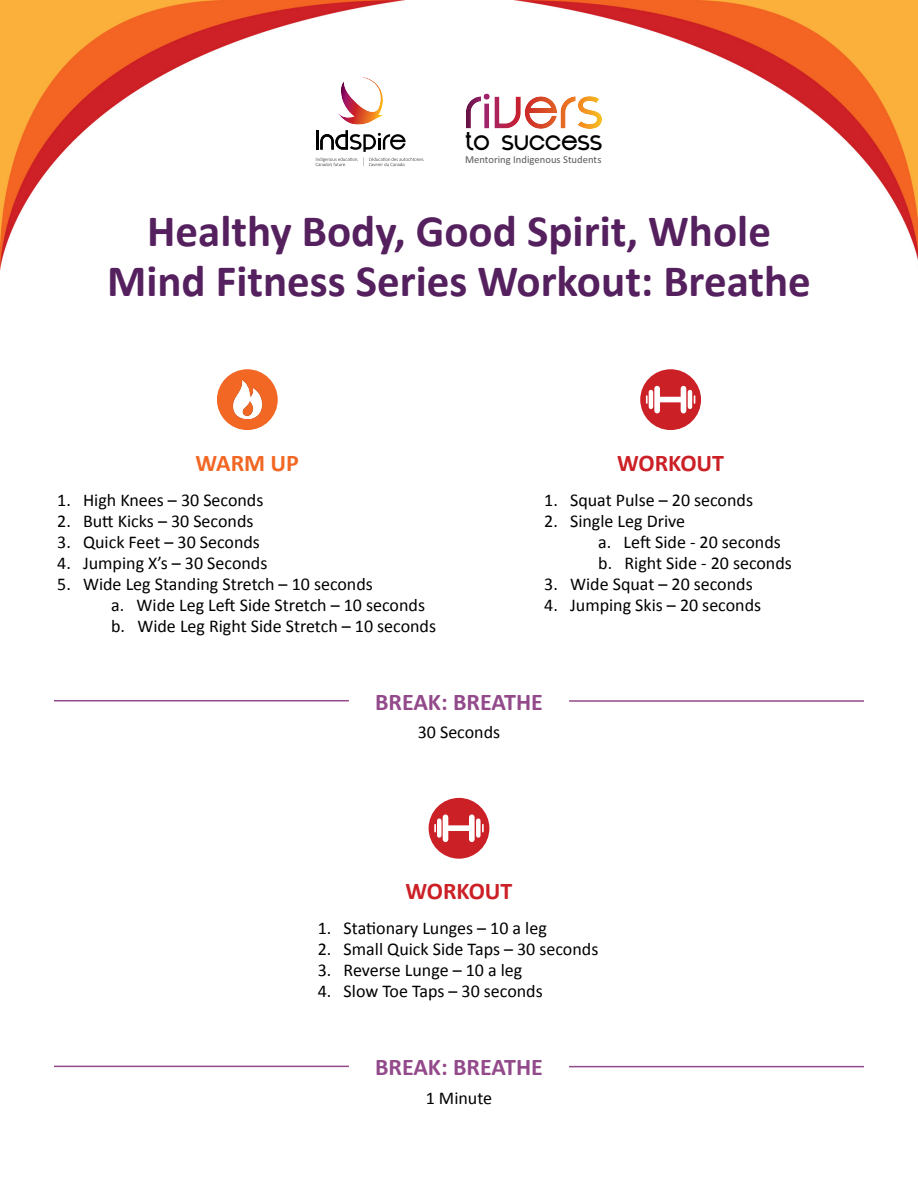
<style>
.page{position:relative;width:918px;height:1188px;background:#fff}
.page>*{position:absolute;margin:0;border:0;box-sizing:border-box;transform-origin:0 0}
.t1{font:700 45px/49.5px "Calibri";color:#55205e;text-align:center}
.t2{font:700 24px "Calibri";color:#934a8b}
.t3{font:700 24px "Calibri";color:#cc2027}
.t4{font:700 24px "Calibri";color:#f26723}
.t5{font:22.65px "Indspire";color:#000}
.t6{font:18px/21px "Calibri";color:#000}
.t7{font:10.65px "Calibri";color:#58595b}
</style>
<div class="page">
<img style="left:514px;top:0;width:404px;height:261px">
<img style="left:0;top:0;width:405px;height:270px">
<svg style="left:316px;top:76px;width:108px;height:91px"></svg>
<svg style="left:466px;top:93px;width:136px;height:36px"></svg>
<div style="left:217px;top:369px;width:61px;height:61px;background:#f26723;border-radius:50%"></div>
<img style="left:232px;top:381px;width:31px;height:38px">
<svg style="left:640px;top:369px;width:61px;height:61px;background:#cf3036"></svg>
<div style="left:654px;top:389px;width:6px;height:22px;background:#fff"></div>
<div style="left:681px;top:389px;width:5px;height:22px;background:#fff"></div>
<div style="left:660px;top:397px;width:22px;height:5px;background:#fff"></div>
<hr style="left:688px;top:392px;width:4px;height:15px;background:#fff">
<hr style="left:649px;top:392px;width:4px;height:15px;background:#fff">
<svg style="left:646px;top:396px;width:2px;height:7px"></svg>
<hr style="left:54px;top:700px;width:295px;height:1px;background:#934a8b">
<hr style="left:569px;top:700px;width:295px;height:2px;background:#934a8b">
<div style="left:429px;top:798px;width:60px;height:61px;background:#cc2027;border-radius:50%"></div>
<div style="left:443px;top:817px;width:5px;height:22px;background:#fff"></div>
<div style="left:469px;top:817px;width:6px;height:22px;background:#fff"></div>
<div style="left:448px;top:825px;width:22px;height:6px;background:#fff"></div>
<div style="left:476px;top:821px;width:5px;height:15px;background:#fff"></div>
<div style="left:437px;top:821px;width:5px;height:15px;background:#fff"></div>
<svg style="left:482px;top:825px;width:2px;height:7px"></svg>
<svg style="left:434px;top:825px;width:2px;height:7px"></svg>
<hr style="left:54px;top:1066px;width:295px;height:1px;background:#934a8b">
<hr style="left:569px;top:1066px;width:295px;height:1px;background:#934a8b">
<p class="t5" style="left:465px;top:129px;width:139px">TO SUCCESS</p>
<p class="t7" style="left:465px;top:156px;width:138px">Mentoring Indigenous Students</p>
<h1 class="t1" style="left:107px;top:209px;width:705px">Healthy Body, Good Spirit, Whole<br>Mind Fitness Series Workout: Breathe</h1>
<h2 class="t4" style="left:196px;top:453px;width:105px">WARM UP</h2>
<p class="t6" style="left:57px;top:491px;width:208px">1. High Knees – 30 Seconds</p>
<p class="t6" style="left:57px;top:509px;width:198px">2. Butt Kicks – 30 Seconds</p>
<p class="t6" style="left:57px;top:530px;width:204px">3. Quick Feet – 30 Seconds</p>
<p class="t6" style="left:57px;top:554px;width:212px">4. Jumping X’s – 30 Seconds</p>
<p class="t6" style="left:111px;top:572px;width:326px;text-indent:-54px">5. Wide Leg Standing Stretch – 10 seconds<br>a. Wide Leg Left Side Stretch – 10 seconds b. Wide Leg Right Side Stretch – 10 seconds</p>
<h2 class="t3" style="left:617px;top:453px;width:109px">WORKOUT</h2>
<p class="t6" style="left:544px;top:488px;width:210px">1. Squat Pulse – 20 seconds</p>
<p class="t6" style="left:598px;top:509px;width:195px;text-indent:-54px">2. Single Leg Drive<br>a. Left Side - 20 seconds b. Right Side - 20 seconds</p>
<p class="t6" style="left:544px;top:572px;width:210px">3. Wide Squat – 20 seconds</p>
<p class="t6" style="left:544px;top:593px;width:218px">4. Jumping Skis – 20 seconds</p>
<h2 class="t2" style="left:375px;top:692px;width:169px">BREAK: BREATHE</h2>
<p class="t6" style="left:418px;top:723px;width:84px">30 Seconds</p>
<h2 class="t3" style="left:405px;top:882px;width:109px">WORKOUT</h2>
<p class="t6" style="left:318px;top:917px;width:231px">1. Stationary Lunges – 10 a leg</p>
<p class="t6" style="left:318px;top:938px;width:282px">2. Small Quick Side Taps – 30 seconds</p>
<p class="t6" style="left:318px;top:959px;width:206px">3. Reverse Lunge – 10 a leg</p>
<p class="t6" style="left:318px;top:980px;width:227px">4. Slow Toe Taps – 30 seconds</p>
<h2 class="t2" style="left:375px;top:1058px;width:169px">BREAK: BREATHE</h2>
<p class="t6" style="left:426px;top:1086px;width:68px">1 Minute</p>
</div>
